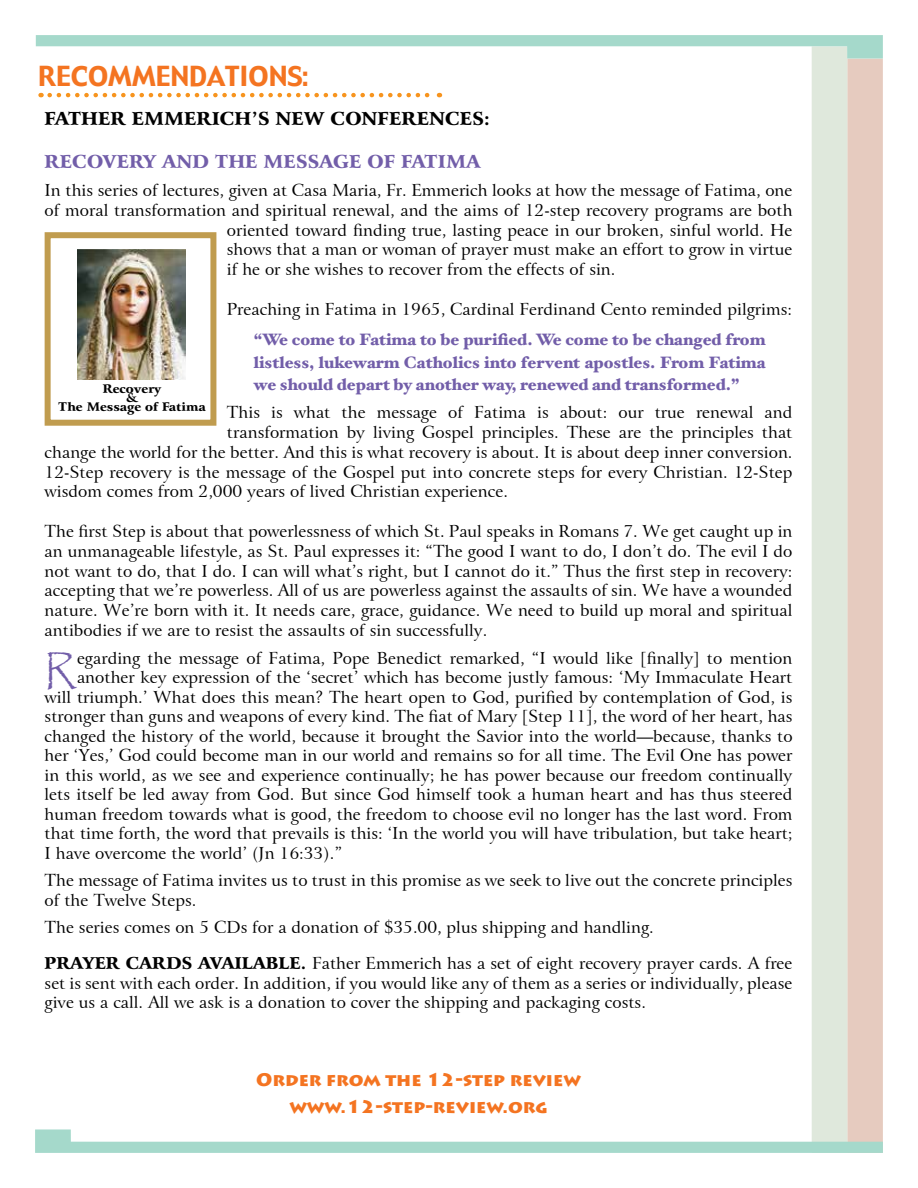
<style>
.page{position:relative;width:918px;height:1188px;background:#fff}
.page>*{position:absolute;margin:0;border:0;box-sizing:border-box;transform-origin:0 0}
.t1{font:40.8px "Papyrus";color:#725ea9}
.t2{font:27px "Gadget";color:#f47421}
.t3{font:900 18px/27px "Lithos Pro";color:#f47421;text-align:center}
.t4{font:900 18px "Arrus BT";color:#000}
.t5{font:900 18px "Arrus BT";color:#725ea9}
.t6{font:16.5px/19.8px "Arrus BT";color:#000}
.t7{font:900 16.5px/22.5px "Hoefler Text";color:#725ea9;text-align:justify}
.t8{font:900 12px/9px "Arrus BT";color:#000;text-align:center}
.s1{font-weight:900}
</style>
<div class="page">
<div style="left:847px;top:59px;width:36px;height:1094px;background:#e6cbbf"></div>
<div style="left:812px;top:46px;width:35px;height:1107px;background:#dfe8dc"></div>
<svg style="left:36px;top:35px;width:847px;height:24px"></svg>
<svg style="left:35px;top:1129px;width:848px;height:24px"></svg>
<svg style="left:50px;top:93px;width:390px;height:4px"></svg>
<img style="left:77px;top:249px;width:108px;height:130px">
<div style="left:45px;top:232px;width:171px;height:194px;border:6px solid #c09c4f"></div>
<h2 class="t2" style="left:38px;top:59px;width:271px">RECOMMENDATIONS:</h2>
<p class="t4" style="left:45px;top:107px;width:447px">FATHER EMMERICH’S NEW CONFERENCES:</p>
<p class="t5" style="left:45px;top:150px;width:437px">RECOVERY AND THE MESSAGE OF FATIMA</p>
<p class="t6" style="left:45px;top:181px;width:749px">In this series of lectures, given at Casa Maria, Fr. Emmerich looks at how the message of Fatima, one</p>
<p class="t6" style="left:45px;top:200px;width:749px">of moral transformation and spiritual renewal, and the aims of 12-step recovery programs are both</p>
<p class="t6" style="left:227px;top:220px;width:567px">oriented toward finding true, lasting peace in our broken, sinful world. He</p>
<p class="t6" style="left:227px;top:240px;width:567px">shows that a man or woman of prayer must make an effort to grow in virtue</p>
<p class="t6" style="left:227px;top:260px;width:390px">if he or she wishes to recover from the effects of sin.</p>
<p class="t6" style="left:227px;top:299px;width:567px">Preaching in Fatima in 1965, Cardinal Ferdinand Cento reminded pilgrims:</p>
<p class="t7" style="left:254px;top:328px;width:513px">“We come to Fatima to be purified. We come to be changed from listless, lukewarm Catholics into fervent apostles. From Fatima we should depart by another way, renewed and transformed.”</p>
<p class="t6" style="left:227px;top:403px;width:567px">This is what the message of Fatima is about: our true renewal and</p>
<p class="t6" style="left:227px;top:423px;width:567px">transformation by living Gospel principles. These are the principles that</p>
<p class="t6" style="left:45px;top:442px;width:749px">change the world for the better. And this is what recovery is about. It is about deep inner conversion.</p>
<p class="t6" style="left:45px;top:462px;width:749px">12-Step recovery is the message of the Gospel put into concrete steps for every Christian. 12-Step</p>
<p class="t6" style="left:45px;top:482px;width:465px">wisdom comes from 2,000 years of lived Christian experience.</p>
<p class="t6" style="left:45px;top:522px;width:749px;text-align:justify">The first Step is about that powerlessness of which St. Paul speaks in Romans 7. We get caught up in an unmanageable lifestyle, as St. Paul expresses it: “The good I want to do, I don’t do. The evil I do not want to do, that I do. I can will what’s right, but I cannot do it.” Thus the first step in recovery: accepting that we’re powerless. All of us are powerless against the assaults of sin. We have a wounded nature. We’re born with it. It needs care, grace, guidance. We need to build up moral and spiritual antibodies if we are to resist the assaults of sin successfully.</p>
<h1 class="t1" style="left:45px;top:645px;width:34px">R</h1>
<p class="t6" style="left:77px;top:648px;width:717px">egarding the message of Fatima, Pope Benedict remarked, “I would like [finally] to mention</p>
<p class="t8" style="left:58px;top:384px;width:149px">Recovery<br>&amp;<br>The Message of Fatima</p>
<p class="t6" style="left:77px;top:668px;width:717px">another key expression of the ‘secret’ which has become justly famous: ‘My Immaculate Heart</p>
<p class="t6" style="left:45px;top:687px;width:749px">will triumph.’ What does this mean? The heart open to God, purified by contemplation of God, is</p>
<p class="t6" style="left:45px;top:707px;width:749px">stronger than guns and weapons of every kind. The fiat of Mary [Step 11], the word of her heart, has</p>
<p class="t6" style="left:45px;top:726px;width:749px">changed the history of the world, because it brought the Savior into the world—because, thanks to</p>
<p class="t6" style="left:45px;top:746px;width:749px">her ‘Yes,’ God could become man in our world and remains so for all time. The Evil One has power</p>
<p class="t6" style="left:45px;top:765px;width:749px">in this world, as we see and experience continually; he has power because our freedom continually</p>
<p class="t6" style="left:45px;top:785px;width:749px">lets itself be led away from God. But since God himself took a human heart and has thus steered</p>
<p class="t6" style="left:45px;top:804px;width:749px">human freedom towards what is good, the freedom to choose evil no longer has the last word. From</p>
<p class="t6" style="left:45px;top:824px;width:749px">that time forth, the word that prevails is this: ‘In the world you will have tribulation, but take heart;</p>
<p class="t6" style="left:45px;top:843px;width:299px">I have overcome the world’ (Jn 16:33).”</p>
<p class="t6" style="left:45px;top:871px;width:749px">The message of Fatima invites us to trust in this promise as we seek to live out the concrete principles of the Twelve Steps.</p>
<p class="t6" style="left:45px;top:910px;width:749px;line-height:35.7px">The series comes on 5 CDs for a donation of $35.00, plus shipping and handling.<br><span class="s1">PRAYER CARDS AVAILABLE.</span> Father Emmerich has a set of eight recovery prayer cards. A free</p>
<p class="t6" style="left:45px;top:973px;width:749px">set is sent with each order. In addition, if you would like any of them as a series or individually, please give us a call. All we ask is a donation to cover the shipping and packaging costs.</p>
<p class="t3" style="left:256px;top:1067px;width:326px">ORDER FROM THE 12-STEP REVIEW<br>WWW.12-STEP-REVIEW.ORG</p>
</div>
